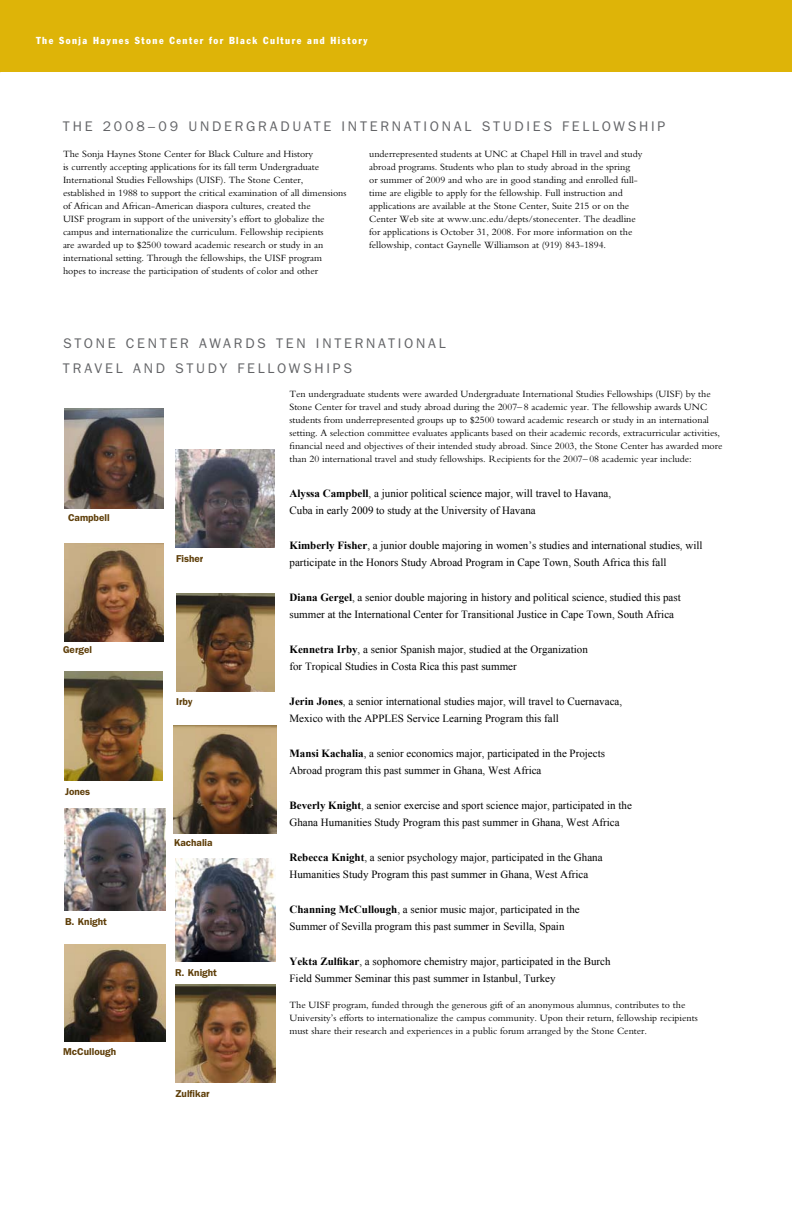
<style>
.page{position:relative;width:792px;height:1224px;background:#fff}
.page>*{position:absolute;margin:0;border:0;box-sizing:border-box;transform-origin:0 0}
.t1{font:14px/25px "ITC Franklin Gothic Std";letter-spacing:.195em;color:#636467}
.t2{font:11px/17px "Times New Roman";color:#000}
.t3{font:10px/13px "Bembo";color:#000}
.t4{font:600 10px "Franklin Gothic";color:#5e3e09}
.t5{font:condensed 10px "Franklin Gothic";letter-spacing:.15em;color:#fff}
.s1{font-weight:700}
</style>
<div class="page">
<div style="left:0;top:0;width:792px;height:72px;background:#deb408"></div>
<img style="left:65px;top:409px;width:98px;height:100px">
<img style="left:176px;top:449px;width:99px;height:99px">
<img style="left:65px;top:544px;width:98px;height:97px">
<img style="left:176px;top:593px;width:99px;height:99px">
<img style="left:65px;top:671px;width:98px;height:109px">
<img style="left:174px;top:725px;width:103px;height:108px">
<img style="left:65px;top:808px;width:100px;height:102px">
<img style="left:175px;top:859px;width:101px;height:103px">
<img style="left:65px;top:944px;width:100px;height:97px">
<img style="left:175px;top:984px;width:100px;height:98px">
<p class="t5" style="left:36px;top:34px;width:333px">The Sonja Haynes Stone Center for Black Culture and History</p>
<h1 class="t1" style="left:63px;top:114px;width:604px">THE 2008–09 U NDERGRADUATE INTERNATI ONAL STUDI ES FELLOWSHI P</h1>
<p class="t3" style="left:63px;top:147px;width:285px">The Sonja Haynes Stone Center for Black Culture and History<br>is currently accepting applications for its fall term Undergraduate International Studies Fellowships (UISF). The Stone Center, established in 1988 to support the critical examination of all dimensions of African and African-American diaspora cultures, created the<br>UISF program in support of the university’s effort to globalize the campus and internationalize the curriculum. Fellowship recipients<br>are awarded up to $2500 toward academic research or study in an international setting. Through the fellowships, the UISF program hopes to increase the participation of students of color and other</p>
<p class="t3" style="left:369px;top:147px;width:275px">underrepresented students at UNC at Chapel Hill in travel and study abroad programs. Students who plan to study abroad in the spring<br>or summer of 2009 and who are in good standing and enrolled full&shy;time are eligible to apply for the fellowship. Full instruction and applications are available at the Stone Center, Suite 215 or on the Center Web site at www.unc.edu/depts/stonecenter. The deadline for applications is October 31, 2008. For more information on the fellowship, contact Gaynelle Williamson at (919) 843-1894.</p>
<h1 class="t1" style="left:63px;top:331px;width:384px">STONE CENTER AWARDS TEN INTERNATI ONAL<br>TRAVEL AND STUDY FELLOWSHI PS</h1>
<p class="t4" style="left:68px;top:512px;width:43px">Campbell</p>
<p class="t4" style="left:63px;top:644px;width:31px">Gergel</p>
<p class="t4" style="left:65px;top:786px;width:27px">Jones</p>
<p class="t4" style="left:65px;top:916px;width:44px">B. Knight</p>
<p class="t4" style="left:63px;top:1046px;width:55px">McCullough</p>
<p class="t4" style="left:176px;top:553px;width:29px">Fisher</p>
<p class="t4" style="left:176px;top:696px;width:18px">Irby</p>
<p class="t4" style="left:174px;top:837px;width:40px">Kachalia</p>
<p class="t4" style="left:175px;top:967px;width:44px">R. Knight</p>
<p class="t4" style="left:175px;top:1088px;width:36px">Zulfikar</p>
<p class="t3" style="left:290px;top:387px;width:435px">Ten undergraduate students were awarded Undergraduate International Studies Fellowships (UISF) by the Stone Center for travel and study abroad during the 2007– 8 academic year. The fellowship awards UNC students from underrepresented groups up to $2500 toward academic research or study in an international setting. A selection committee evaluates applicants based on their academic records, extracurricular activities, financial need and objectives of their intended study abroad. Since 2003, the Stone Center has awarded more than 20 international travel and study fellowships. Recipients for the 2007– 08 academic year include:</p>
<p class="t2" style="left:290px;top:485px;width:323px"><span class="s1">Alyssa Campbell</span>, a junior political science major, will travel to Havana,<br>Cuba in early 2009 to study at the University of Havana</p>
<p class="t2" style="left:290px;top:537px;width:415px"><span class="s1">Kimberly Fisher</span>, a junior double majoring in women’s studies and international studies, will participate in the Honors Study Abroad Program in Cape Town, South Africa this fall</p>
<p class="t2" style="left:290px;top:589px;width:393px"><span class="s1">Diana Gergel</span>, a senior double majoring in history and political science, studied this past summer at the International Center for Transitional Justice in Cape Town, South Africa</p>
<p class="t2" style="left:290px;top:641px;width:300px"><span class="s1">Kennetra Irby</span>, a senior Spanish major, studied at the Organization for Tropical Studies in Costa Rica this past summer</p>
<p class="t2" style="left:290px;top:693px;width:334px"><span class="s1">Jerin Jones</span>, a senior international studies major, will travel to Cuernavaca,<br>Mexico with the APPLES Service Learning Program this fall</p>
<p class="t2" style="left:290px;top:745px;width:317px"><span class="s1">Mansi Kachalia</span>, a senior economics major, participated in the Projects<br>Abroad program this past summer in Ghana, West Africa</p>
<p class="t2" style="left:290px;top:797px;width:344px"><span class="s1">Beverly Knight</span>, a senior exercise and sport science major, participated in the<br>Ghana Humanities Study Program this past summer in Ghana, West Africa</p>
<p class="t2" style="left:290px;top:849px;width:315px"><span class="s1">Rebecca Knight</span>, a senior psychology major, participated in the Ghana<br>Humanities Study Program this past summer in Ghana, West Africa</p>
<p class="t2" style="left:290px;top:901px;width:292px"><span class="s1">Channing McCullough</span>, a senior music major, participated in the<br>Summer of Sevilla program this past summer in Sevilla, Spain</p>
<p class="t2" style="left:290px;top:953px;width:323px"><span class="s1">Yekta Zulfikar</span>, a sophomore chemistry major, participated in the Burch<br>Field Summer Seminar this past summer in Istanbul, Turkey</p>
<p class="t3" style="left:290px;top:998px;width:410px">The UISF program, funded through the generous gift of an anonymous alumnus, contributes to the<br>University’s efforts to internationalize the campus community. Upon their return, fellowship recipients must share their research and experiences in a public forum arranged by the Stone Center.</p>
</div>
